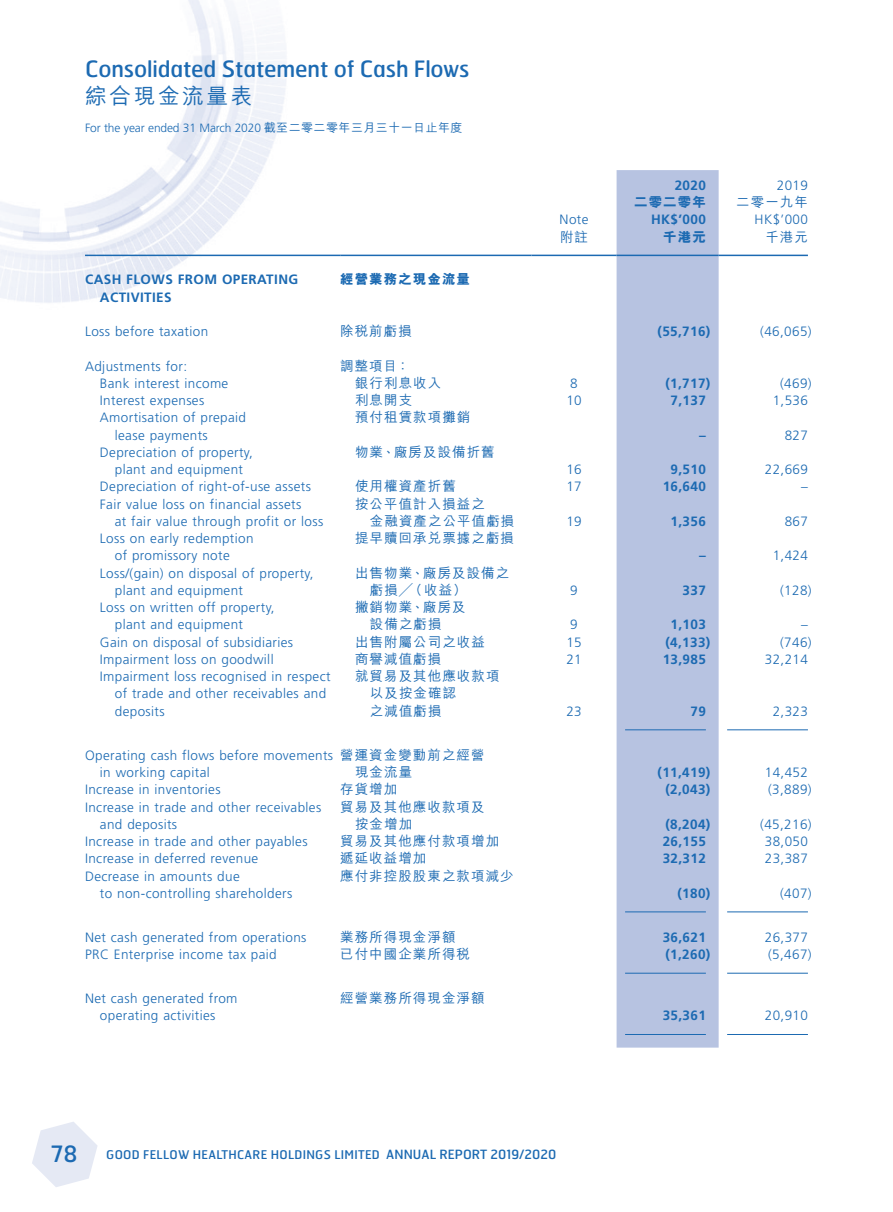
<style>
.page{position:relative;width:893px;height:1212px;background:#fff}
.page>*{position:absolute;margin:0;border:0;box-sizing:border-box;transform-origin:0 0}
.t1{font:22.5px "Hermes";letter-spacing:-.005em;color:#1c6ab2}
.t2{font:500 21.75px "M Hei HK";letter-spacing:.12em;color:#1c6ab2}
.Body_Text{font:300 13.5px/17.2px "Frutiger LT Std";letter-spacing:.03em;color:#1c6ab2}
.Body_Text-2{font:500 13.5px/17.2px "M Hei HK";letter-spacing:.08em;color:#1c6ab2}
.Body_Text-3{font:700 13.5px/17.2px "Frutiger LT Std";letter-spacing:.03em;color:#1c6ab2}
.Body_Text-4{font:800 13.5px "M Hei HK";letter-spacing:.08em;color:#1c6ab2}
.t3{font:12px "Hermes";letter-spacing:.025em;color:#1c6ab2}
.t4{font:300 12px "Frutiger LT Std";letter-spacing:-.01em;color:#1c6ab2}
.s1{font-family:"M Hei HK";font-weight:500}
.s2{font-size:12.75px}
</style>
<div class="page">
<img style="left:0;top:0;width:808px;height:1048px">
<svg style="left:32px;top:1122px;width:65px;height:65px"></svg>
<div style="left:617px;top:170px;width:102px;height:877px;background:#b7c3e1"></div>
<hr style="left:85px;top:255px;width:255px;height:1px;background:#1c6ab2">
<hr style="left:340px;top:255px;width:191px;height:1px;background:#1c6ab2">
<hr style="left:531px;top:255px;width:86px;height:1px;background:#1c6ab2">
<hr style="left:617px;top:255px;width:102px;height:1px;background:#1c6ab2">
<hr style="left:719px;top:255px;width:89px;height:1px;background:#1c6ab2">
<hr style="left:625px;top:729px;width:81px;height:1px;background:#1c6ab2">
<hr style="left:727px;top:729px;width:81px;height:1px;background:#1c6ab2">
<hr style="left:625px;top:911px;width:81px;height:1px;background:#1c6ab2">
<hr style="left:727px;top:911px;width:81px;height:1px;background:#1c6ab2">
<hr style="left:625px;top:973px;width:81px;height:1px;background:#1c6ab2">
<hr style="left:727px;top:973px;width:81px;height:1px;background:#1c6ab2">
<hr style="left:625px;top:1034px;width:81px;height:1px;background:#1c6ab2">
<hr style="left:727px;top:1034px;width:81px;height:1px;background:#1c6ab2">
<p class="t1" style="left:85px;top:54px;width:386px">Consolidated Statement of Cash Flows</p>
<p class="t2" style="left:85px;top:80px;width:169px">綜合現金流量表</p>
<p class="t4" style="left:85px;top:121px;width:379px">For the year ended 31 March 2020 <span class="s1">截至二零二零年三月三十一日止年度</span></p>
<p class="Body_Text-3" style="left:675px;top:177px;width:33px">2020</p>
<p class="Body_Text" style="left:777px;top:177px;width:33px">2019</p>
<p class="Body_Text-4" style="left:634px;top:195px;width:73px">二零二零年</p>
<p class="Body_Text-2" style="left:736px;top:192px;width:73px">二零一九年</p>
<p class="Body_Text" style="left:560px;top:211px;width:30px">Note</p>
<p class="Body_Text-3" style="left:651px;top:211px;width:56px">HK$’000</p>
<p class="Body_Text" style="left:755px;top:211px;width:55px">HK$’000</p>
<p class="Body_Text-2" style="left:560px;top:227px;width:30px">附註</p>
<p class="Body_Text-4" style="left:663px;top:230px;width:44px">千港元</p>
<p class="Body_Text-2" style="left:765px;top:227px;width:44px">千港元</p>
<p class="Body_Text-3" style="left:100px;top:271px;width:200px;text-indent:-15px">CASH FLOWS FROM OPERATING<br>ACTIVITIES</p>
<p class="Body_Text-4" style="left:340px;top:273px;width:131px">經營業務之現金流量</p>
<p class="Body_Text" style="left:85px;top:323px;width:125px">Loss before taxation</p>
<p class="Body_Text-2" style="left:340px;top:321px;width:73px">除稅前虧損</p>
<p class="Body_Text-3" style="left:657px;top:323px;width:54px">(55,716)</p>
<p class="Body_Text" style="left:760px;top:323px;width:53px">(46,065)</p>
<p class="Body_Text" style="left:85px;top:358px;width:104px">Adjustments for:</p>
<p class="Body_Text-2" style="left:340px;top:356px;width:71px">調整項目：</p>
<p class="Body_Text" style="left:100px;top:375px;width:130px">Bank interest income</p>
<p class="Body_Text-2" style="left:355px;top:373px;width:88px">銀行利息收入</p>
<p class="Body_Text" style="left:570px;top:375px;width:9px">8</p>
<p class="Body_Text-3" style="left:665px;top:375px;width:47px">(1,717)</p>
<p class="Body_Text" style="left:780px;top:375px;width:33px">(469)</p>
<p class="Body_Text" style="left:100px;top:392px;width:106px">Interest expenses</p>
<p class="Body_Text-2" style="left:355px;top:390px;width:59px">利息開支</p>
<p class="Body_Text" style="left:566px;top:392px;width:17px">10</p>
<p class="Body_Text-3" style="left:671px;top:392px;width:37px">7,137</p>
<p class="Body_Text" style="left:773px;top:392px;width:37px">1,536</p>
<p class="Body_Text" style="left:115px;top:409px;width:133px;text-indent:-15px">Amortisation of prepaid lease payments</p>
<p class="Body_Text-2" style="left:355px;top:408px;width:117px">預付租賃款項攤銷</p>
<p class="Body_Text-3" style="left:699px;top:426px;width:8px">–</p>
<p class="Body_Text" style="left:785px;top:427px;width:25px">827</p>
<p class="Body_Text" style="left:100px;top:444px;width:154px;text-align:center">Depreciation of property, plant and equipment</p>
<p class="Body_Text-2" style="left:355px;top:442px;width:141px">物業、廠房及設備折舊</p>
<p class="Body_Text" style="left:566px;top:461px;width:17px">16</p>
<p class="Body_Text-3" style="left:671px;top:461px;width:37px">9,510</p>
<p class="Body_Text" style="left:765px;top:461px;width:45px">22,669</p>
<p class="Body_Text" style="left:100px;top:478px;width:212px">Depreciation of right-of-use assets</p>
<p class="Body_Text-2" style="left:355px;top:477px;width:102px">使用權資產折舊</p>
<p class="Body_Text" style="left:566px;top:478px;width:17px">17</p>
<p class="Body_Text-3" style="left:663px;top:478px;width:45px">16,640</p>
<p class="Body_Text" style="left:801px;top:478px;width:8px">–</p>
<p class="Body_Text" style="left:115px;top:496px;width:210px;text-indent:-15px">Fair value loss on financial assets<br>at fair value through profit or loss</p>
<p class="Body_Text-2" style="left:370px;top:494px;width:146px;text-indent:-15px">按公平值計入損益之<br>金融資產之公平值虧損</p>
<p class="Body_Text" style="left:566px;top:513px;width:17px">19</p>
<p class="Body_Text-3" style="left:671px;top:513px;width:37px">1,356</p>
<p class="Body_Text" style="left:785px;top:513px;width:25px">867</p>
<p class="Body_Text" style="left:115px;top:530px;width:140px;text-indent:-15px">Loss on early redemption of promissory note</p>
<p class="Body_Text-2" style="left:355px;top:528px;width:161px">提早贖回承兌票據之虧損</p>
<p class="Body_Text" style="left:115px;top:565px;width:200px;text-indent:-15px">Loss/(gain) on disposal of property, plant and equipment</p>
<p class="Body_Text-2" style="left:370px;top:563px;width:141px;text-indent:-15px">出售物業、廠房及設備之虧損╱（收益）</p>
<p class="Body_Text" style="left:115px;top:599px;width:161px;text-indent:-15px">Loss on written off property, plant and equipment</p>
<p class="Body_Text-2" style="left:370px;top:597px;width:97px;text-indent:-15px">撇銷物業、廠房及設備之虧損</p>
<p class="Body_Text-3" style="left:699px;top:547px;width:8px">–</p>
<p class="Body_Text" style="left:773px;top:547px;width:37px">1,424</p>
<p class="Body_Text" style="left:570px;top:582px;width:9px">9</p>
<p class="Body_Text-3" style="left:683px;top:582px;width:25px">337</p>
<p class="Body_Text" style="left:780px;top:582px;width:33px">(128)</p>
<p class="Body_Text" style="left:570px;top:616px;width:9px">9</p>
<p class="Body_Text-3" style="left:671px;top:616px;width:37px">1,103</p>
<p class="Body_Text" style="left:801px;top:616px;width:8px">–</p>
<p class="Body_Text" style="left:100px;top:634px;width:195px">Gain on disposal of subsidiaries</p>
<p class="Body_Text-2" style="left:355px;top:632px;width:131px">出售附屬公司之收益</p>
<p class="Body_Text" style="left:566px;top:634px;width:17px">15</p>
<p class="Body_Text-3" style="left:665px;top:633px;width:47px">(4,133)</p>
<p class="Body_Text" style="left:780px;top:634px;width:33px">(746)</p>
<p class="Body_Text" style="left:100px;top:651px;width:175px">Impairment loss on goodwill</p>
<p class="Body_Text-2" style="left:355px;top:649px;width:88px">商譽減值虧損</p>
<p class="Body_Text" style="left:566px;top:651px;width:17px">21</p>
<p class="Body_Text-3" style="left:663px;top:651px;width:45px">13,985</p>
<p class="Body_Text" style="left:765px;top:651px;width:45px">32,214</p>
<p class="Body_Text" style="left:115px;top:668px;width:217px;text-indent:-15px">Impairment loss recognised in respect of trade and other receivables and deposits</p>
<p class="Body_Text-2" style="left:370px;top:666px;width:131px;text-indent:-15px">就貿易及其他應收款項以及按金確認<br>之減值虧損</p>
<p class="Body_Text" style="left:566px;top:703px;width:17px">23</p>
<p class="Body_Text-3" style="left:690px;top:702px;width:17px">79</p>
<p class="Body_Text" style="left:773px;top:703px;width:37px">2,323</p>
<p class="Body_Text" style="left:100px;top:747px;width:235px;text-indent:-15px">Operating cash flows before movements in working capital</p>
<p class="Body_Text-2" style="left:355px;top:745px;width:131px;text-indent:-15px">營運資金變動前之經營現金流量</p>
<p class="Body_Text-3" style="left:657px;top:764px;width:54px">(11,419)</p>
<p class="Body_Text" style="left:765px;top:764px;width:45px">14,452</p>
<p class="Body_Text" style="left:85px;top:781px;width:137px">Increase in inventories</p>
<p class="Body_Text-2" style="left:340px;top:779px;width:59px">存貨增加</p>
<p class="Body_Text-3" style="left:665px;top:781px;width:47px">(2,043)</p>
<p class="Body_Text" style="left:768px;top:781px;width:45px">(3,889)</p>
<p class="Body_Text" style="left:100px;top:798px;width:223px;text-indent:-15px">Increase in trade and other receivables and deposits</p>
<p class="Body_Text-2" style="left:355px;top:797px;width:131px;text-indent:-15px">貿易及其他應收款項及按金增加</p>
<p class="Body_Text-3" style="left:665px;top:815px;width:47px">(8,204)</p>
<p class="Body_Text" style="left:760px;top:816px;width:53px">(45,216)</p>
<p class="Body_Text" style="left:85px;top:833px;width:224px">Increase in trade and other payables</p>
<p class="Body_Text-2" style="left:340px;top:831px;width:161px">貿易及其他應付款項增加</p>
<p class="Body_Text-3" style="left:663px;top:833px;width:45px">26,155</p>
<p class="Body_Text" style="left:765px;top:833px;width:45px">38,050</p>
<p class="Body_Text" style="left:85px;top:850px;width:175px">Increase in deferred revenue</p>
<p class="Body_Text-2" style="left:340px;top:848px;width:88px">遞延收益增加</p>
<p class="Body_Text-3" style="left:663px;top:850px;width:45px">32,312</p>
<p class="Body_Text" style="left:765px;top:850px;width:45px">23,387</p>
<p class="Body_Text" style="left:100px;top:867px;width:194px;text-indent:-15px">Decrease in amounts due<br>to non-controlling shareholders</p>
<p class="Body_Text-2" style="left:340px;top:866px;width:175px">應付非控股股東之款項減少</p>
<p class="Body_Text-3" style="left:677px;top:884px;width:35px">(180)</p>
<p class="Body_Text" style="left:780px;top:885px;width:33px">(407)</p>
<p class="Body_Text" style="left:85px;top:929px;width:223px">Net cash generated from operations</p>
<p class="Body_Text-2" style="left:340px;top:927px;width:117px">業務所得現金淨額</p>
<p class="Body_Text-3" style="left:663px;top:928px;width:45px">36,621</p>
<p class="Body_Text" style="left:765px;top:929px;width:45px">26,377</p>
<p class="Body_Text" style="left:85px;top:946px;width:193px">PRC Enterprise income tax paid</p>
<p class="Body_Text-2" style="left:340px;top:944px;width:131px">已付中國企業所得稅</p>
<p class="Body_Text-3" style="left:665px;top:946px;width:47px">(1,260)</p>
<p class="Body_Text" style="left:768px;top:946px;width:45px">(5,467)</p>
<p class="Body_Text" style="left:85px;top:990px;width:154px;text-align:center">Net cash generated from operating activities</p>
<p class="Body_Text-2" style="left:340px;top:988px;width:146px">經營業務所得現金淨額</p>
<p class="Body_Text-3" style="left:663px;top:1007px;width:45px">35,361</p>
<p class="Body_Text" style="left:765px;top:1007px;width:45px">20,910</p>
<p class="t1" style="left:51px;top:1139px;width:28px">78</p>
<p class="t3" style="left:106px;top:1146px;width:452px">GOOD FELLOW HEALTHCARE HOLDINGS LIMITED <span class="s2">ANNUAL REPORT 2019/2020</span></p>
</div>
